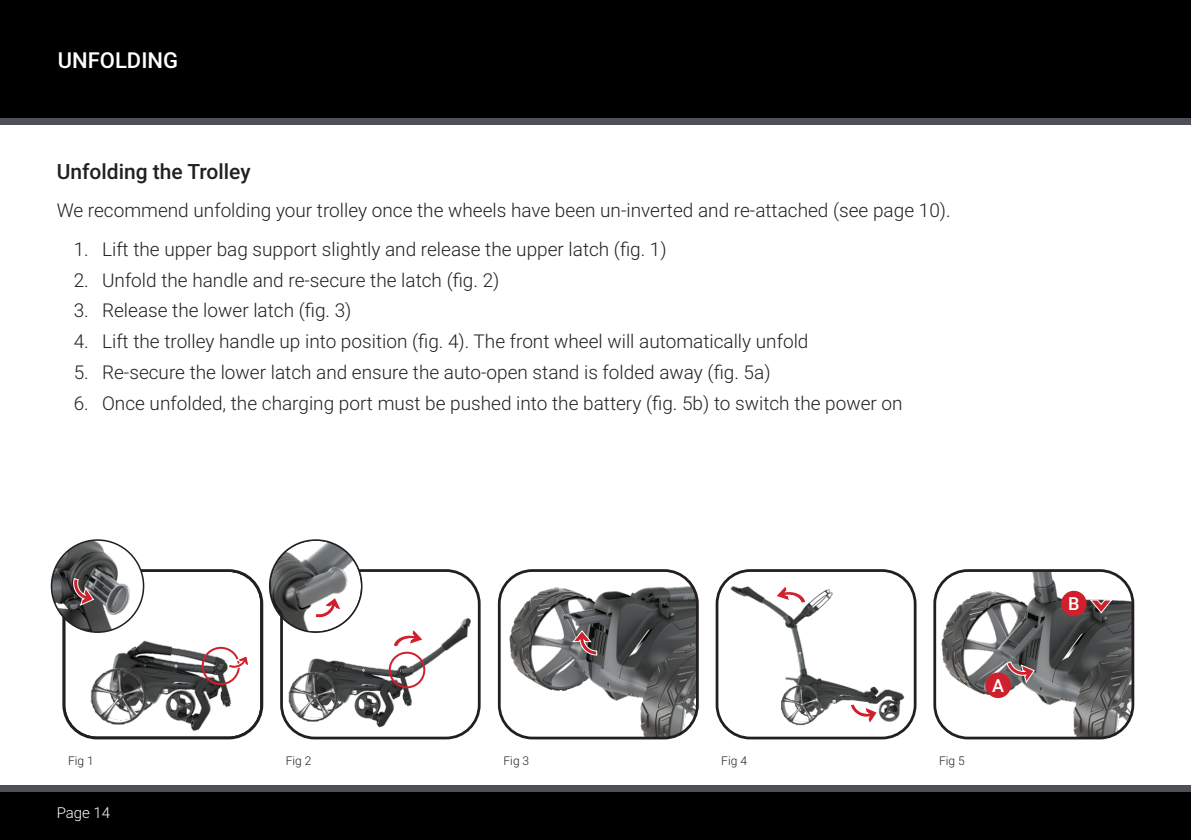
<style>
.page{position:relative;width:1191px;height:840px;background:#fff}
.page>*{position:absolute;margin:0;border:0;box-sizing:border-box;transform-origin:0 0}
.Left_Title{font:500 22px "Roboto";color:#fff}
.Headline{font:500 21px "Roboto";color:#231f20}
.Body{font:300 19px "Roboto";color:#231f20}
.Numbering_Features{font:500 18px "Roboto";color:#fff}
.t1{font:300 15px "Roboto";color:#fff}
.Figs{font:300 12px "Roboto";color:#231f20}
</style>
<div class="page">
<div style="left:0;top:790px;width:1191px;height:49px;background:#000"></div>
<div style="left:0;top:0;width:1191px;height:118px;background:#000"></div>
<div style="left:0;top:118px;width:1191px;height:6px;background:#4d5056"></div>
<div style="left:0;top:784px;width:1191px;height:7px;background:#4d5056"></div>
<img style="left:727px;top:573px;width:188px;height:164px">
<div style="left:715px;top:569px;width:201px;height:170px;border:3px solid #231f20;border-radius:33px"></div>
<img style="left:499px;top:573px;width:196px;height:164px">
<div style="left:498px;top:569px;width:201px;height:170px;border:3px solid #231f20;border-radius:33px"></div>
<img style="left:284px;top:571px;width:193px;height:166px">
<div style="left:280px;top:569px;width:200px;height:170px;border:3px solid #231f20;border-radius:33px"></div>
<div style="left:62px;top:569px;width:201px;height:170px;border:3px solid #231f20;border-radius:33px"></div>
<img style="left:937px;top:573px;width:195px;height:164px">
<div style="left:933px;top:569px;width:201px;height:170px;border:3px solid #231f20;border-radius:33px"></div>
<svg style="left:572px;top:630px;width:25px;height:25px"></svg>
<svg style="left:775px;top:584px;width:31px;height:19px"></svg>
<svg style="left:1006px;top:661px;width:28px;height:21px"></svg>
<div style="left:389px;top:651px;width:36px;height:37px;border:2px solid #d0202e;border-radius:50%"></div>
<svg style="left:392px;top:628px;width:32px;height:19px"></svg>
<img style="left:52px;top:539px;width:92px;height:92px;border-radius:46px">
<svg style="left:64px;top:570px;width:198px;height:167px"></svg>
<img style="left:270px;top:539px;width:92px;height:92px;border-radius:46px">
<div style="left:269px;top:539px;width:93px;height:93px;border:2px solid #231f20;border-radius:50%"></div>
<svg style="left:315px;top:596px;width:27px;height:23px"></svg>
<svg style="left:1089px;top:599px;width:23px;height:14px"></svg>
<div style="left:985px;top:672px;width:26px;height:25px;background:#d0202e;border-radius:50%"></div>
<div style="left:1061px;top:590px;width:25px;height:26px;background:#d0202e;border-radius:50%"></div>
<svg style="left:849px;top:703px;width:29px;height:21px"></svg>
<p class="Left_Title" style="left:58px;top:45px;width:122px">UNFOLDING</p>
<p class="Headline" style="left:57px;top:156px;width:195px">Unfolding the Trolley</p>
<p class="Body" style="left:57px;top:197px;width:895px">We recommend unfolding your trolley once the wheels have been un-inverted and re-attached (see page 10).</p>
<p class="Body" style="left:74px;top:236px;width:594px">1. Lift the upper bag support slightly and release the upper latch (fig. 1)</p>
<p class="Body" style="left:74px;top:266px;width:427px">2. Unfold the handle and re-secure the latch (fig. 2)</p>
<p class="Body" style="left:74px;top:297px;width:279px">3. Release the lower latch (fig. 3)</p>
<p class="Body" style="left:74px;top:328px;width:736px">4. Lift the trolley handle up into position (fig. 4). The front wheel will automatically unfold</p>
<p class="Body" style="left:74px;top:358px;width:698px">5. Re-secure the lower latch and ensure the auto-open stand is folded away (fig. 5a)</p>
<p class="Body" style="left:74px;top:389px;width:830px">6. Once unfolded, the charging port must be pushed into the battery (fig. 5b) to switch the power on</p>
<p class="Figs" style="left:68px;top:752px;width:27px">Fig 1</p>
<p class="Figs" style="left:286px;top:752px;width:27px">Fig 2</p>
<p class="Figs" style="left:503px;top:752px;width:27px">Fig 3</p>
<p class="Figs" style="left:721px;top:752px;width:27px">Fig 4</p>
<p class="Figs" style="left:939px;top:752px;width:27px">Fig 5</p>
<p class="t1" style="left:57px;top:802px;width:55px">Page 14</p>
<p class="Numbering_Features" style="left:992px;top:672px;width:13px">A</p>
<p class="Numbering_Features" style="left:1068px;top:591px;width:13px">B</p>
</div>
